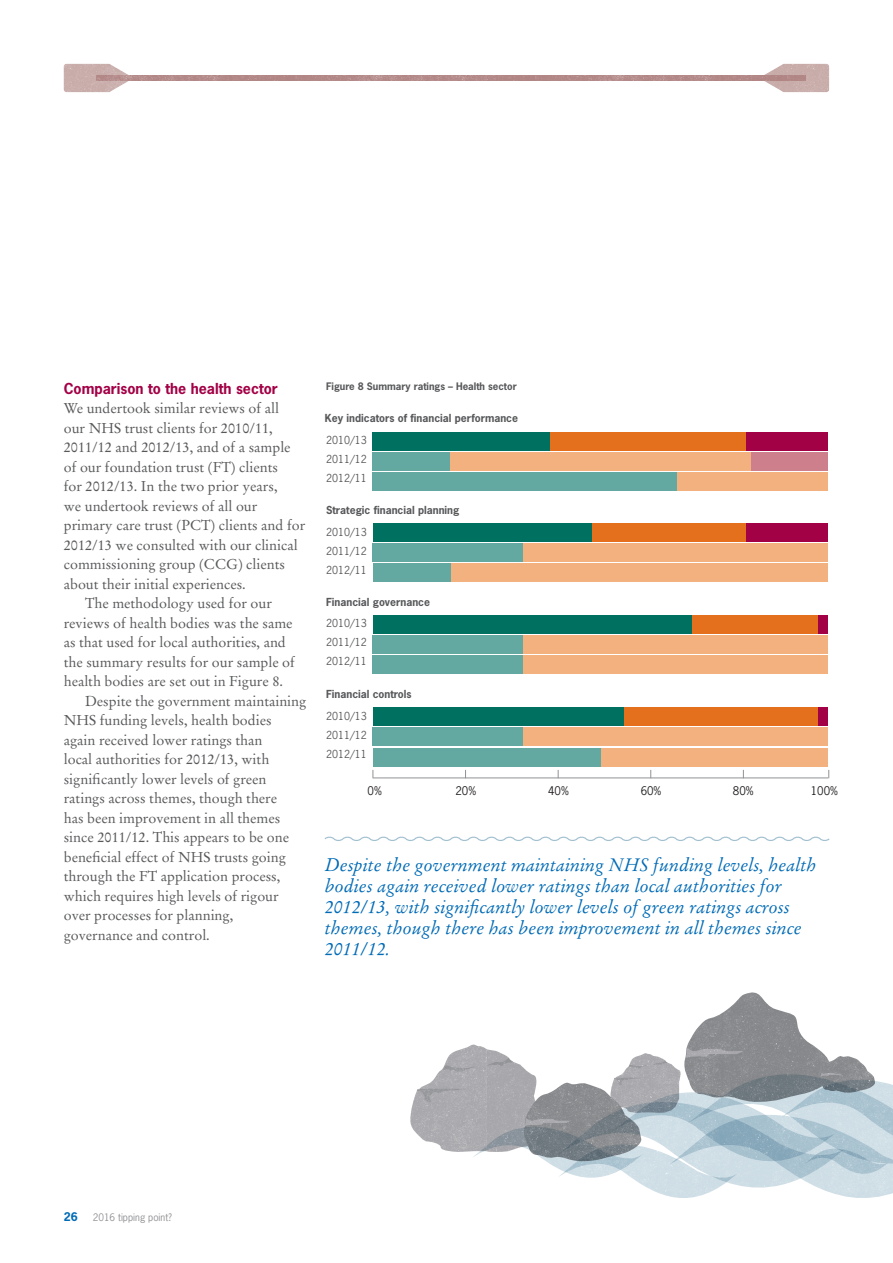
<style>
.page{position:relative;width:893px;height:1263px;background:#fff}
.page>*{position:absolute;margin:0;border:0;box-sizing:border-box;transform-origin:0 0}
.t1{font:italic 18px/21px "Stempel Garamond LT Std";color:#006bb6}
.t2{font:14.25px "Stempel Garamond LT Std";color:#57585a}
.t3{font:700 14.25px "News Gothic Std";color:#a30146}
.t4{font:11.25px "News Gothic Std";color:#231f20}
.t5{font:700 11.25px "News Gothic Std";color:#006bb6}
.t6{font:700 10.5px "News Gothic Std";color:#57585a}
.t7{font:10.5px/19px "News Gothic Std";color:#57585a;text-align:justify}
.t8{font:700 9.75px "News Gothic Std";color:#57585a}
.t9{font:9.75px "News Gothic Std";color:#919295}
</style>
<div class="page">
<img style="left:63px;top:63px;width:830px;height:1135px">
<div style="left:677px;top:472px;width:150px;height:19px;background:#f2b17f"></div>
<div style="left:372px;top:472px;width:305px;height:19px;background:#63a8a1"></div>
<div style="left:750px;top:452px;width:77px;height:19px;background:#cd808c"></div>
<div style="left:450px;top:452px;width:300px;height:19px;background:#f2b17f"></div>
<div style="left:372px;top:452px;width:78px;height:19px;background:#63a8a1"></div>
<div style="left:550px;top:432px;width:196px;height:18px;background:#e4701e"></div>
<div style="left:746px;top:432px;width:81px;height:18px;background:#a30146"></div>
<div style="left:372px;top:432px;width:178px;height:18px;background:#007161"></div>
<div style="left:450px;top:563px;width:378px;height:19px;background:#f2b17f"></div>
<div style="left:373px;top:563px;width:77px;height:19px;background:#63a8a1"></div>
<div style="left:523px;top:544px;width:305px;height:18px;background:#f2b17f"></div>
<div style="left:373px;top:544px;width:150px;height:18px;background:#63a8a1"></div>
<div style="left:591px;top:524px;width:155px;height:18px;background:#e4701e"></div>
<div style="left:746px;top:524px;width:82px;height:18px;background:#a30146"></div>
<div style="left:373px;top:524px;width:218px;height:18px;background:#007161"></div>
<div style="left:523px;top:656px;width:305px;height:18px;background:#f2b17f"></div>
<div style="left:373px;top:656px;width:150px;height:18px;background:#63a8a1"></div>
<div style="left:523px;top:636px;width:305px;height:18px;background:#f2b17f"></div>
<div style="left:373px;top:636px;width:150px;height:18px;background:#63a8a1"></div>
<div style="left:691px;top:616px;width:128px;height:18px;background:#e4701e"></div>
<div style="left:819px;top:615px;width:9px;height:19px;background:#a30146"></div>
<div style="left:373px;top:616px;width:318px;height:18px;background:#007161"></div>
<div style="left:601px;top:748px;width:227px;height:18px;background:#f2b17f"></div>
<div style="left:373px;top:748px;width:228px;height:18px;background:#63a8a1"></div>
<div style="left:523px;top:728px;width:305px;height:18px;background:#f2b17f"></div>
<div style="left:373px;top:728px;width:150px;height:18px;background:#63a8a1"></div>
<div style="left:623px;top:707px;width:196px;height:18px;background:#e4701e"></div>
<div style="left:819px;top:707px;width:9px;height:18px;background:#a30146"></div>
<div style="left:373px;top:707px;width:250px;height:18px;background:#007161"></div>
<hr style="left:373px;top:777px;width:455px;height:1px;background:#919295">
<svg style="left:323px;top:835px;width:508px;height:8px"></svg>
<p class="t3" style="left:64px;top:379px;width:216px">Comparison to the health sector</p>
<p class="t2" style="left:64px;top:400px;width:217px">We undertook similar reviews of all</p>
<p class="t2" style="left:64px;top:419px;width:211px">our NHS trust clients for 2010/11,</p>
<p class="t2" style="left:64px;top:439px;width:228px">2011/12 and 2012/13, and of a sample</p>
<p class="t2" style="left:64px;top:458px;width:216px">of our foundation trust (FT) clients</p>
<p class="t2" style="left:64px;top:478px;width:215px">for 2012/13. In the two prior years,</p>
<p class="t2" style="left:64px;top:497px;width:195px">we undertook reviews of all our</p>
<p class="t2" style="left:64px;top:517px;width:243px">primary care trust (PCT) clients and for</p>
<p class="t2" style="left:64px;top:536px;width:235px">2012/13 we consulted with our clinical</p>
<p class="t2" style="left:64px;top:556px;width:223px">commissioning group (CCG) clients</p>
<p class="t2" style="left:64px;top:575px;width:184px">about their initial experiences.</p>
<p class="t2" style="left:85px;top:595px;width:188px">The methodology used for our</p>
<p class="t2" style="left:64px;top:614px;width:230px">reviews of health bodies was the same</p>
<p class="t2" style="left:64px;top:634px;width:224px">as that used for local authorities, and</p>
<p class="t2" style="left:64px;top:653px;width:233px">the summary results for our sample of</p>
<p class="t2" style="left:64px;top:673px;width:221px">health bodies are set out in Figure 8.</p>
<p class="t2" style="left:85px;top:692px;width:223px">Despite the government maintaining</p>
<p class="t2" style="left:64px;top:712px;width:209px">NHS funding levels, health bodies</p>
<p class="t2" style="left:64px;top:731px;width:200px">again received lower ratings than</p>
<p class="t2" style="left:64px;top:751px;width:207px">local authorities for 2012/13, with</p>
<p class="t2" style="left:64px;top:770px;width:204px">significantly lower levels of green</p>
<p class="t2" style="left:64px;top:790px;width:215px">ratings across themes, though there</p>
<p class="t2" style="left:64px;top:809px;width:218px">has been improvement in all themes</p>
<p class="t2" style="left:64px;top:829px;width:227px">since 2011/12. This appears to be one</p>
<p class="t2" style="left:64px;top:848px;width:224px">beneficial effect of NHS trusts going</p>
<p class="t2" style="left:64px;top:868px;width:218px">through the FT application process,</p>
<p class="t2" style="left:64px;top:887px;width:216px">which requires high levels of rigour</p>
<p class="t2" style="left:64px;top:907px;width:171px">over processes for planning,</p>
<p class="t2" style="left:64px;top:926px;width:148px">governance and control.</p>
<p class="t8" style="left:326px;top:380px;width:192px">Figure 8 Summary ratings – Health sector</p>
<p class="t6" style="left:325px;top:411px;width:195px">Key indicators of financial performance</p>
<p class="t7" style="left:326px;top:430px;width:42px">2010/13<br>2011/12<br>2012/11</p>
<p class="t6" style="left:326px;top:503px;width:135px">Strategic financial planning</p>
<p class="t7" style="left:326px;top:522px;width:42px">2010/13<br>2011/12<br>2012/11</p>
<p class="t6" style="left:326px;top:595px;width:105px">Financial governance</p>
<p class="t7" style="left:326px;top:613px;width:42px">2010/13<br>2011/12<br>2012/11</p>
<p class="t6" style="left:326px;top:687px;width:87px">Financial controls</p>
<p class="t7" style="left:326px;top:706px;width:42px">2010/13<br>2011/12<br>2012/11</p>
<p class="t4" style="left:368px;top:783px;width:16px">0%</p>
<p class="t4" style="left:455px;top:783px;width:22px">20%</p>
<p class="t4" style="left:548px;top:783px;width:22px">40%</p>
<p class="t4" style="left:641px;top:783px;width:22px">60%</p>
<p class="t4" style="left:733px;top:783px;width:22px">80%</p>
<p class="t4" style="left:811px;top:783px;width:29px">100%</p>
<p class="t1" style="left:325px;top:854px;width:493px">Despite the government maintaining NHS funding levels, health bodies again received lower ratings than local authorities for 2012/13, with significantly lower levels of green ratings across themes, though there has been improvement in all themes since 2011/12.</p>
<p class="t5" style="left:64px;top:1209px;width:15px">26</p>
<p class="t9" style="left:93px;top:1211px;width:80px">2016 tipping point?</p>
</div>
